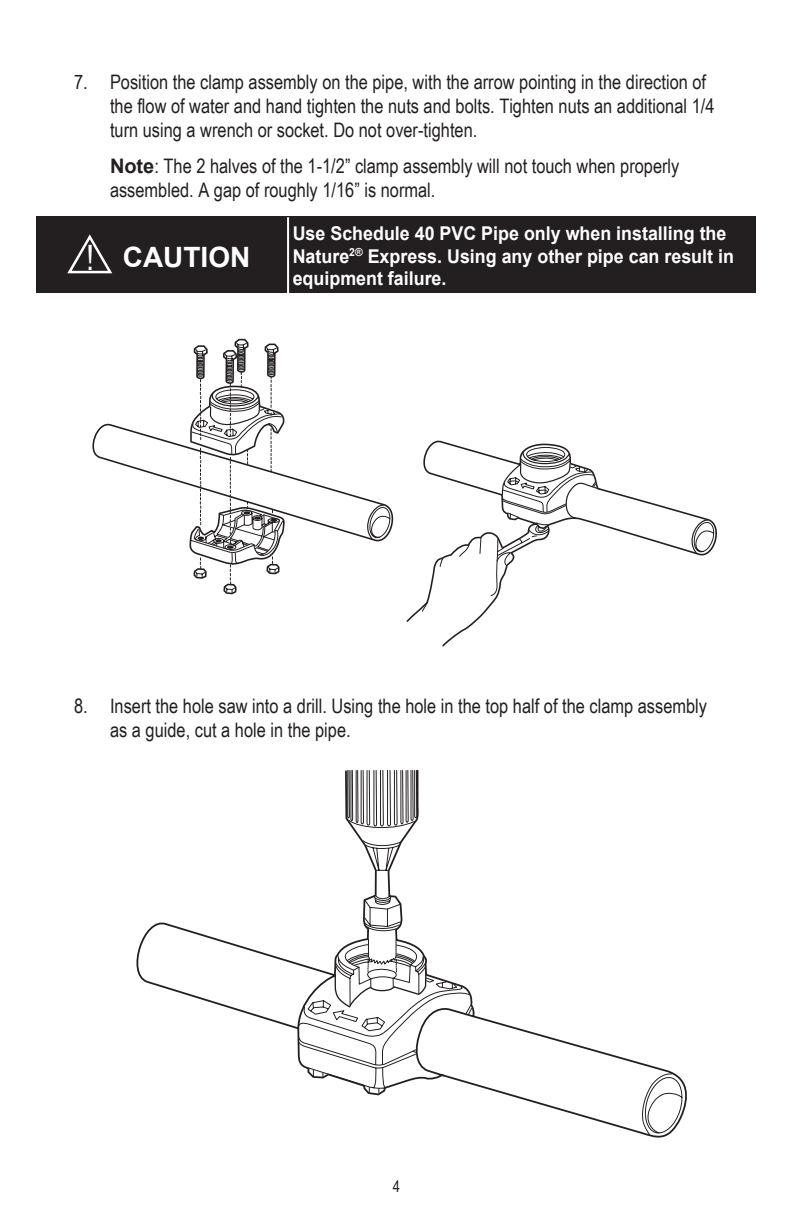
<style>
.page{position:relative;width:792px;height:1224px;background:#fff}
.page>*{position:absolute;margin:0;border:0;box-sizing:border-box;transform-origin:0 0}
.t1{font:35px "Arial Narrow";color:#fff}
.t2{font:700 28px "Arial";color:#fff}
.t3{font:20px/24px "Arial Narrow";color:#231f20}
.t4{font:700 19px/22.8px "Arial";color:#fff;scale:.94 1}
.t5{font:16px "Arial Narrow";color:#231f20}
.s1{font-family:"Arial";font-weight:700}
</style>
<div class="page">
<svg style="left:136px;top:770px;width:551px;height:368px"></svg>
<svg style="left:365px;top:895px;width:320px;height:240px"></svg>
<svg style="left:298px;top:900px;width:175px;height:193px"></svg>
<svg style="left:347px;top:770px;width:70px;height:111px"></svg>
<svg style="left:92px;top:423px;width:98px;height:124px"></svg>
<svg style="left:600px;top:488px;width:116px;height:68px"></svg>
<svg style="left:190px;top:339px;width:410px;height:273px"></svg>
<div style="left:36px;top:216px;width:720px;height:77px;background:#231f20"></div>
<hr style="left:287px;top:217px;width:2px;height:76px;background:#fff">
<svg style="left:67px;top:234px;width:46px;height:40px"></svg>
<p class="t3" style="left:110px;top:69px;width:606px;text-indent:-36px">7. Position the clamp assembly on the pipe, with the arrow pointing in the direction of the flow of water and hand tighten the nuts and bolts. Tighten nuts an additional 1/4 turn using a wrench or socket. Do not over-tighten.</p>
<p class="t3" style="left:110px;top:153px;width:571px"><span class="s1">Note</span>: The 2 halves of the 1-1/2” clamp assembly will not touch when properly assembled. A gap of roughly 1/16” is normal.</p>
<h1 class="t1" style="left:86px;top:232px;width:9px">!</h1>
<h2 class="t2" style="left:123px;top:239px;width:129px">CAUTION</h2>
<p class="t4" style="left:293px;top:222px;width:471px">Use Schedule 40 PVC Pipe only when installing the<br>Nature<sup>2®</sup> Express. Using any other pipe can result in equipment failure.</p>
<p class="t3" style="left:110px;top:693px;width:599px;text-indent:-36px">8. Insert the hole saw into a drill. Using the hole in the top half of the clamp assembly as a guide, cut a hole in the pipe.</p>
<p class="t5" style="left:393px;top:1175px;width:9px">4</p>
</div>
